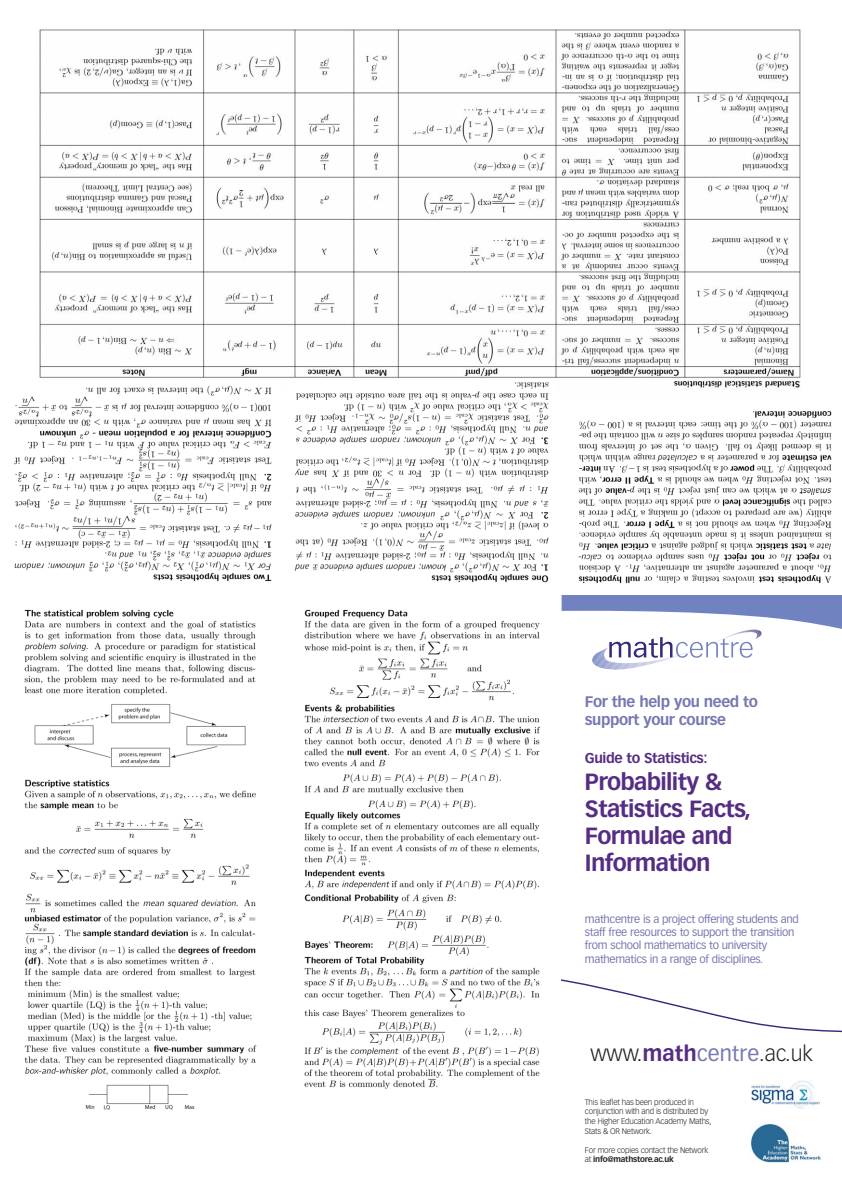
<style>
.page{position:relative;width:842px;height:1191px;background:#fff}
.page>*{position:absolute;margin:0;border:0;box-sizing:border-box;transform-origin:0 0}
.t1{font:700 23px/27px "Vectora LH";letter-spacing:-.03em;color:#562d84}
.t2{font:300 21.3px "Vectora LH";color:#231f20}
.t3{font:700 15px/18px "Vectora LH";letter-spacing:-.03em;color:#7777b2}
.t4{font:700 14px "Vectora LH";letter-spacing:-.03em;color:#562d84}
.t5{font:11px/13.2px "Vectora LH";letter-spacing:-.03em;color:#7777b2}
.t6{font:300 8px/9.6px "Vectora LH";letter-spacing:-.025em;color:#231f20}
.s1{font-weight:700;color:#562d84}
.s2{font-weight:400;color:#7777b2}
.s3{font-weight:700}
</style>
<div class="page">
<img style="left:39px;top:29px;width:762px;height:359px">
<img style="left:578px;top:411px;width:254px;height:173px">
<img style="left:287px;top:380px;width:269px;height:203px">
<img style="left:14px;top:384px;width:266px;height:198px">
<img style="left:24px;top:609px;width:233px;height:501px">
<img style="left:304px;top:609px;width:237px;height:480px">
<svg style="left:561px;top:979px;width:281px;height:54px"></svg>
<svg style="left:561px;top:595px;width:281px;height:75px"></svg>
<img style="left:750px;top:1124px;width:71px;height:39px">
<img style="left:751px;top:1081px;width:69px;height:27px">
<h3 class="t3" style="left:585px;top:694px;width:175px">For the help you need to support your course</h3>
<h3 class="t4" style="left:585px;top:752px;width:124px">Guide to Statistics:</h3>
<h1 class="t1" style="left:585px;top:770px;width:168px">Probability &amp;<br>Statistics Facts,<br>Formulae and<br>Information</h1>
<h3 class="t5" style="left:585px;top:913px;width:215px">mathcentre is a project offering students and staff free resources to support the transition from school mathematics to university mathematics in a range of disciplines.</h3>
<h2 class="t2" style="left:590px;top:1045px;width:224px">www.<span class="s1">math</span><span class="s2">centre</span>.ac.uk</h2>
<p class="t6" style="left:585px;top:1098px;width:128px">This leaflet has been produced in conjunction with and is distributed by the Higher Education Academy Maths,<br>Stats &amp; OR Network.</p>
<p class="t6" style="left:585px;top:1146px;width:125px">For more copies contact the Network at <span class="s3">info@mathstore.ac.uk</span></p>
</div>
